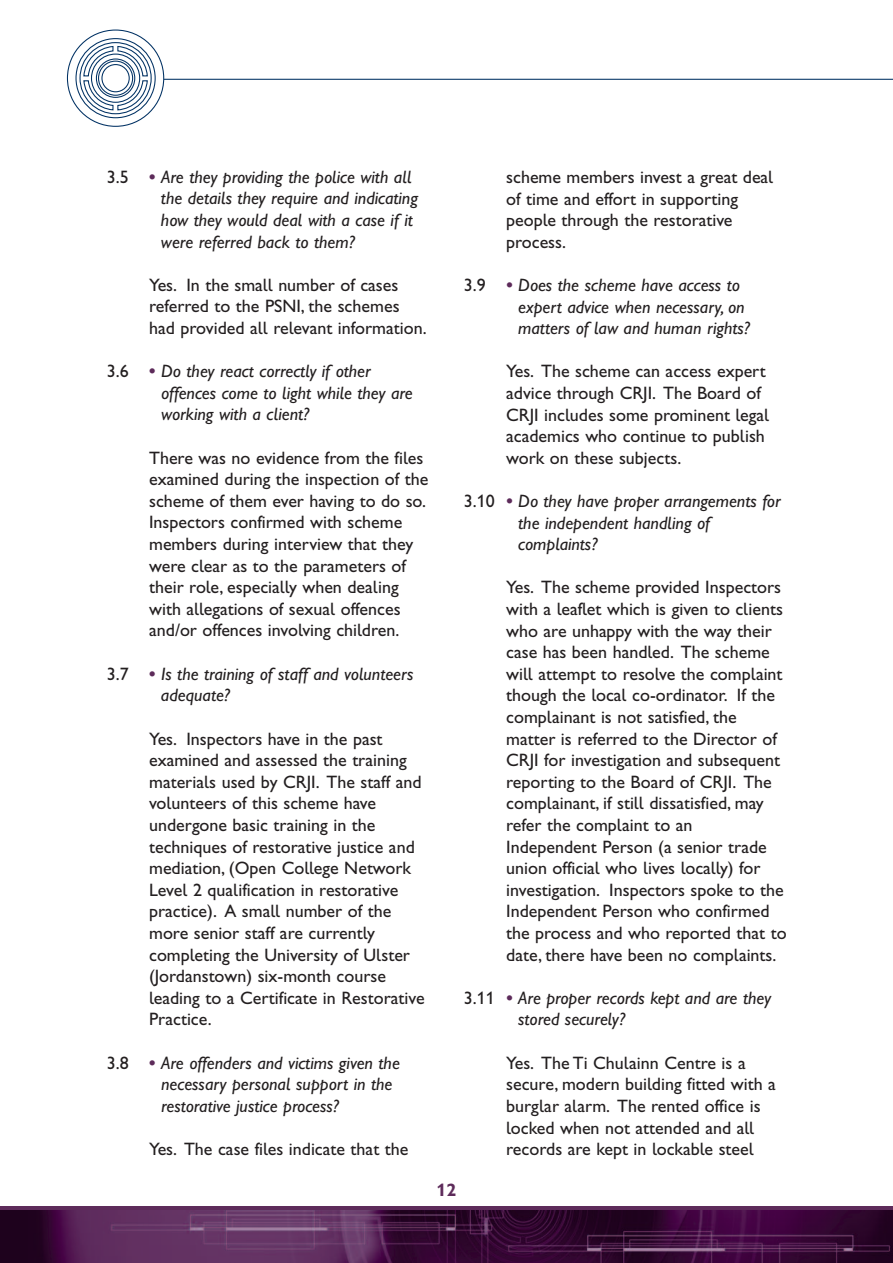
<style>
.page{position:relative;width:893px;height:1263px;background:#fff}
.page>*{position:absolute;margin:0;border:0;box-sizing:border-box;transform-origin:0 0}
.t1{font:18px/21.6px "Gill Sans Hta";color:#231f20}
.t2{font:italic 18px/21.6px "Gill Sans Hta";color:#231f20}
.t3{font:18px "Gill Sans Hta Bold Plain";color:#5d2b5a}
.s1{font-style:normal}
.s2{font-family:"Gill Sans Hta Bold Plain";font-style:normal;color:#5d2b5a}
</style>
<div class="page">
<hr style="left:164px;top:79px;width:729px;height:1px;background:#003163">
<div style="left:79px;top:42px;width:73px;height:72px;border:1px solid #003163;border-radius:50%"></div>
<div style="left:75px;top:38px;width:81px;height:80px;border:1px solid #003163;border-radius:50%"></div>
<svg style="left:83px;top:45px;width:65px;height:66px"></svg>
<svg style="left:0;top:1206px;width:893px;height:5px;background:#572755"></svg>
<img style="left:0;top:1211px;width:893px;height:52px">
<p class="t2" style="left:161px;top:168px;width:259px;text-indent:-54px"><span class="s1">3.5</span> <span class="s2">•</span> Are they providing the police with all the details they require and indicating how they would deal with a case if it were referred back to them?</p>
<p class="t1" style="left:149px;top:276px;width:279px">Yes. In the small number of cases referred to the PSNI, the schemes had provided all relevant information.</p>
<p class="t2" style="left:161px;top:362px;width:253px;text-indent:-54px"><span class="s1">3.6</span> <span class="s2">•</span> Do they react correctly if other offences come to light while they are working with a client?</p>
<p class="t1" style="left:149px;top:448px;width:281px">There was no evidence from the files examined during the inspection of the scheme of them ever having to do so.<br>Inspectors confirmed with scheme members during interview that they were clear as to the parameters of their role, especially when dealing with allegations of sexual offences and/or offences involving children.</p>
<p class="t2" style="left:161px;top:664px;width:254px;text-indent:-54px"><span class="s1">3.7</span> <span class="s2">•</span> Is the training of staff and volunteers adequate?</p>
<p class="t1" style="left:149px;top:729px;width:277px">Yes. Inspectors have in the past examined and assessed the training materials used by CRJI. The staff and volunteers of this scheme have undergone basic training in the techniques of restorative justice and mediation, (Open College Network<br>Level 2 qualification in restorative practice). A small number of the more senior staff are currently completing the University of Ulster (Jordanstown) six-month course leading to a Certificate in Restorative<br>Practice.</p>
<p class="t2" style="left:161px;top:1053px;width:240px;text-indent:-54px"><span class="s1">3.8</span> <span class="s2">•</span> Are offenders and victims given the necessary personal support in the restorative justice process?</p>
<p class="t1" style="left:149px;top:1140px;width:261px">Yes. The case files indicate that the</p>
<p class="t1" style="left:506px;top:168px;width:269px">scheme members invest a great deal of time and effort in supporting people through the restorative process.</p>
<p class="t2" style="left:518px;top:276px;width:234px;text-indent:-54px"><span class="s1">3.9</span> <span class="s2">•</span> Does the scheme have access to expert advice when necessary, on matters of law and human rights?</p>
<p class="t1" style="left:506px;top:362px;width:265px">Yes. The scheme can access expert advice through CRJI. The Board of<br>CRJI includes some prominent legal academics who continue to publish work on these subjects.</p>
<p class="t2" style="left:518px;top:492px;width:264px;text-indent:-54px"><span class="s1">3.10</span> <span class="s2">•</span> Do they have proper arrangements for the independent handling of complaints?</p>
<p class="t1" style="left:506px;top:578px;width:282px">Yes. The scheme provided Inspectors with a leaflet which is given to clients who are unhappy with the way their case has been handled. The scheme will attempt to resolve the complaint though the local co-ordinator. If the complainant is not satisfied, the matter is referred to the Director of CRJI for investigation and subsequent reporting to the Board of CRJI. The complainant, if still dissatisfied, may refer the complaint to an Independent Person (a senior trade union official who lives locally) for investigation. Inspectors spoke to the Independent Person who confirmed the process and who reported that to date, there have been no complaints.</p>
<p class="t2" style="left:518px;top:989px;width:254px;text-indent:-54px"><span class="s1">3.11</span> <span class="s2">•</span> Are proper records kept and are they stored securely?</p>
<p class="t1" style="left:506px;top:1053px;width:271px">Yes. The Ti Chulainn Centre is a secure, modern building fitted with a burglar alarm. The rented office is locked when not attended and all records are kept in lockable steel</p>
<p class="t3" style="left:437px;top:1184px;width:21px">12</p>
</div>
